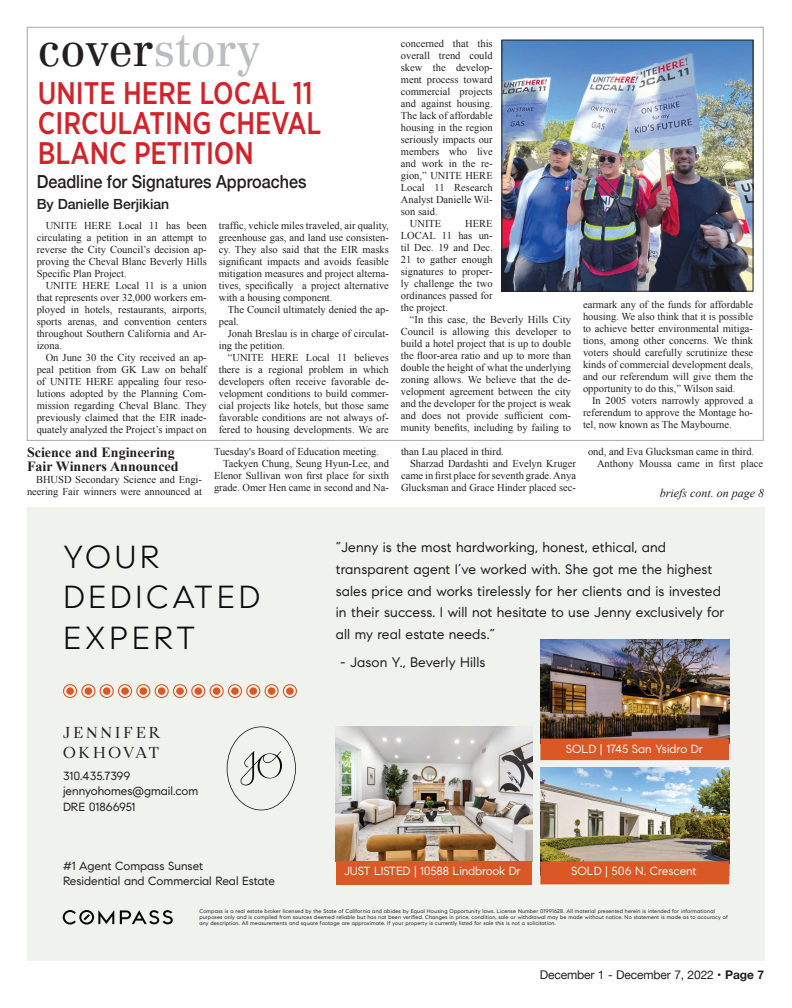
<style>
.page{position:relative;width:792px;height:1008px;background:#fff}
.page>*{position:absolute;margin:0;border:0;box-sizing:border-box;transform-origin:0 0}
.t1{font:45.6px "Century Reprise S Si";color:#231f20}
.t2{font:300 32.5px/40.3px "Compass Sans";letter-spacing:.1em;color:#0b0a0e}
.t3{font:500 31.2px/30px "Gotham Narrow";color:#d1232a;scale:.91 1}
.t4{font:500 18px "Helvetica Neue";color:#231f20;scale:.9 1}
.t5{font:15.7px/19.7px "Compass Serif";letter-spacing:.175em;color:#231f20}
.t6{font:700 14px/14px "Times New Roman";color:#231f20}
.t7{font:500 14px "Helvetica Neue";color:#231f20}
.t8{font:13.8px/21.6px "Compass Sans";letter-spacing:.01em;color:#231f20}
.t9{font:12px "Helvetica Neue";letter-spacing:-.01em;color:#231f20}
.t10{font:italic 12px "Times New Roman";color:#231f20}
.t11{font:11.8px/15.7px "Compass Sans";color:#231f20}
.t12{font:11.8px "Compass Sans";letter-spacing:-.01em;color:#eff2ed}
.t13{font:10.5px/12px "Times New Roman";color:#231f20;text-align:justify}
.t14{font:5.4px/5.9px "Compass Sans";letter-spacing:.025em;color:#231f20}
.s1{color:#bcbdc0}
.s2{font-weight:700}
</style>
<div class="page">
<img style="left:504px;top:42px;width:247px;height:247px">
<div style="left:502px;top:40px;width:251px;height:251px;border:1px solid #231f20"></div>
<div style="left:27px;top:507px;width:738px;height:453px;background:#eff2ed"></div>
<img style="left:336px;top:726px;width:196px;height:135px">
<div style="left:336px;top:861px;width:196px;height:23px;background:#da5726"></div>
<img style="left:540px;top:640px;width:189px;height:99px">
<div style="left:540px;top:739px;width:189px;height:21px;background:#da5726"></div>
<svg style="left:63px;top:910px;width:51px;height:15px"></svg>
<svg style="left:120px;top:910px;width:53px;height:14px"></svg>
<img style="left:540px;top:767px;width:189px;height:94px">
<div style="left:540px;top:861px;width:189px;height:23px;background:#da5726"></div>
<svg style="left:227px;top:727px;width:69px;height:83px"></svg>
<svg style="left:63px;top:684px;width:234px;height:14px"></svg>
<h1 class="t1" style="left:38px;top:23px;width:224px">cover<span class="s1">story</span></h1>
<h3 class="t3" style="left:38px;top:77px;width:313px">UNITE HERE LOCAL 11<br>CIRCULATING CHEVAL<br>BLANC PETITION</h3>
<h3 class="t4" style="left:37px;top:167px;width:301px">Deadline for Signatures Approaches</h3>
<h3 class="t7" style="left:37px;top:192px;width:134px">By Danielle Berjikian</h3>
<p class="t13" style="left:37px;top:220px;width:172px;text-indent:9px">UNITE HERE Local 11 has been circulating a petition in an attempt to reverse the City Council’s decision ap&shy;proving the Cheval Blanc Beverly Hills Specific Plan Project.</p>
<p class="t13" style="left:37px;top:280px;width:172px;text-indent:9px">UNITE HERE Local 11 is a union that represents over 32,000 workers em&shy;ployed in hotels, restaurants, airports, sports arenas, and convention centers throughout Southern California and Ar&shy;izona.</p>
<p class="t13" style="left:37px;top:352px;width:172px;text-indent:9px">On June 30 the City received an ap&shy;peal petition from GK Law on behalf of UNITE HERE appealing four reso&shy;lutions adopted by the Planning Com&shy;mission regarding Cheval Blanc. They previously claimed that the EIR inade&shy;quately analyzed the Project’s impact on</p>
<p class="t13" style="left:219px;top:220px;width:172px">traffic, vehicle miles traveled, air quality, greenhouse gas, and land use consisten&shy;cy. They also said that the EIR masks significant impacts and avoids feasible mitigation measures and project alterna&shy;tives, specifically a project alternative with a housing component.</p>
<p class="t13" style="left:219px;top:304px;width:172px;text-indent:9px">The Council ultimately denied the ap&shy;peal.</p>
<p class="t13" style="left:219px;top:328px;width:172px;text-indent:9px">Jonah Breslau is in charge of circulat&shy;ing the petition.</p>
<p class="t13" style="left:219px;top:352px;width:172px;text-indent:9px">“UNITE HERE Local 11 believes there is a regional problem in which developers often receive favorable de&shy;velopment conditions to build commer&shy;cial projects like hotels, but those same favorable conditions are not always of&shy;fered to housing developments. We are</p>
<p class="t13" style="left:401px;top:38px;width:93px">concerned that this</p>
<p class="t13" style="left:401px;top:50px;width:93px">overall trend could</p>
<p class="t13" style="left:401px;top:62px;width:93px">skew the develop-</p>
<p class="t13" style="left:401px;top:74px;width:93px">ment process toward</p>
<p class="t13" style="left:401px;top:86px;width:93px">commercial projects</p>
<p class="t13" style="left:401px;top:98px;width:93px">and against housing.</p>
<p class="t13" style="left:401px;top:110px;width:93px">The lack of affordable</p>
<p class="t13" style="left:401px;top:122px;width:93px">housing in the region</p>
<p class="t13" style="left:401px;top:134px;width:93px">seriously impacts our</p>
<p class="t13" style="left:401px;top:146px;width:93px">members who live</p>
<p class="t13" style="left:401px;top:158px;width:93px">and work in the re-</p>
<p class="t13" style="left:401px;top:170px;width:93px">gion,” UNITE HERE</p>
<p class="t13" style="left:401px;top:182px;width:93px">Local 11 Research</p>
<p class="t13" style="left:401px;top:194px;width:93px">Analyst Danielle Wil-</p>
<p class="t13" style="left:401px;top:206px;width:38px">son said.</p>
<p class="t13" style="left:410px;top:218px;width:33px">UNITE</p>
<p class="t13" style="left:401px;top:218px;width:93px;text-indent:64px">HERE LOCAL 11 has un&shy;til Dec. 19 and Dec.<br>21 to gather enough signatures to proper&shy;ly challenge the two ordinances passed for the project.</p>
<p class="t13" style="left:401px;top:314px;width:172px;text-indent:9px">“In this case, the Beverly Hills City Council is allowing this developer to build a hotel project that is up to double the floor-area ratio and up to more than double the height of what the underlying zoning allows. We believe that the de&shy;velopment agreement between the city and the developer for the project is weak and does not provide sufficient com&shy;munity benefits, including by failing to</p>
<p class="t13" style="left:583px;top:298px;width:172px">earmark any of the funds for affordable housing. We also think that it is possible to achieve better environmental mitiga&shy;tions, among other concerns. We think voters should carefully scrutinize these kinds of commercial development deals, and our referendum will give them the opportunity to do this,” Wilson said.</p>
<p class="t13" style="left:583px;top:394px;width:172px;text-indent:9px">In 2005 voters narrowly approved a referendum to approve the Montage ho&shy;tel, now known as The Maybourne.</p>
<h3 class="t6" style="left:27px;top:445px;width:153px">Science and Engineering<br>Fair Winners Announced</h3>
<p class="t13" style="left:27px;top:474px;width:177px;text-align:right">BHUSD Secondary Science and Engi&shy;neering Fair winners were announced at</p>
<p class="t13" style="left:214px;top:445px;width:167px">Tuesday's Board of Education meeting.</p>
<p class="t13" style="left:223px;top:457px;width:168px">Taekyen Chung, Seung Hyun-Lee, and</p>
<p class="t13" style="left:214px;top:469px;width:177px">Elenor Sullivan won first place for sixth</p>
<p class="t13" style="left:214px;top:481px;width:176px">grade. Omer Hen came in second and Na-</p>
<p class="t13" style="left:401px;top:445px;width:104px">than Lau placed in third.</p>
<p class="t13" style="left:410px;top:457px;width:168px">Sharzad Dardashti and Evelyn Kruger</p>
<p class="t13" style="left:401px;top:469px;width:177px">came in first place for seventh grade. Anya</p>
<p class="t13" style="left:401px;top:481px;width:177px">Glucksman and Grace Hinder placed sec-</p>
<p class="t13" style="left:597px;top:445px;width:168px;text-indent:-9px">ond, and Eva Glucksman came in third.<br>Anthony Moussa came in first place</p>
<p class="t10" style="left:660px;top:485px;width:106px">briefs cont. on page 8</p>
<h2 class="t2" style="left:63px;top:536px;width:199px">YOUR<br>DEDICATED<br>EXPERT</h2>
<h3 class="t5" style="left:63px;top:723px;width:99px">JENNIFER<br>OKHOVAT</h3>
<p class="t11" style="left:63px;top:767px;width:137px">310.435.7399 jennyohomes@gmail.com<br>DRE 01866951</p>
<p class="t11" style="left:63px;top:857px;width:213px">#1 Agent Compass Sunset<br>Residential and Commercial Real Estate</p>
<p class="t8" style="left:336px;top:537px;width:390px">“Jenny is the most hardworking, honest, ethical, and transparent agent I’ve worked with. She got me the highest sales price and works tirelessly for her clients and is invested in their success. I will not hesitate to use Jenny exclusively for all my real estate needs.”</p>
<h3 class="t8" style="left:340px;top:651px;width:147px">- Jason Y., Beverly Hills</h3>
<p class="t12" style="left:344px;top:864px;width:178px">JUST LISTED | 10588 Lindbrook Dr</p>
<p class="t12" style="left:566px;top:742px;width:139px">SOLD | 1745 San Ysidro Dr</p>
<p class="t12" style="left:571px;top:864px;width:127px">SOLD | 506 N. Crescent</p>
<p class="t14" style="left:199px;top:908px;width:530px">Compass is a real estate broker licensed by the State of California and abides by Equal Housing Opportunity laws. License Number 01991628. All material presented herein is intended for informational purposes only and is compiled from sources deemed reliable but has not been verified. Changes in price, condition, sale or withdrawal may be made without notice. No statement is made as to accuracy of any description. All measurements and square footage are approximate. If your property is currently listed for sale this is not a solicitation.</p>
<p class="t9" style="left:540px;top:966px;width:226px">December 1 - December 7, 2022 <span class="s2">• Page 7</span></p>
</div>
